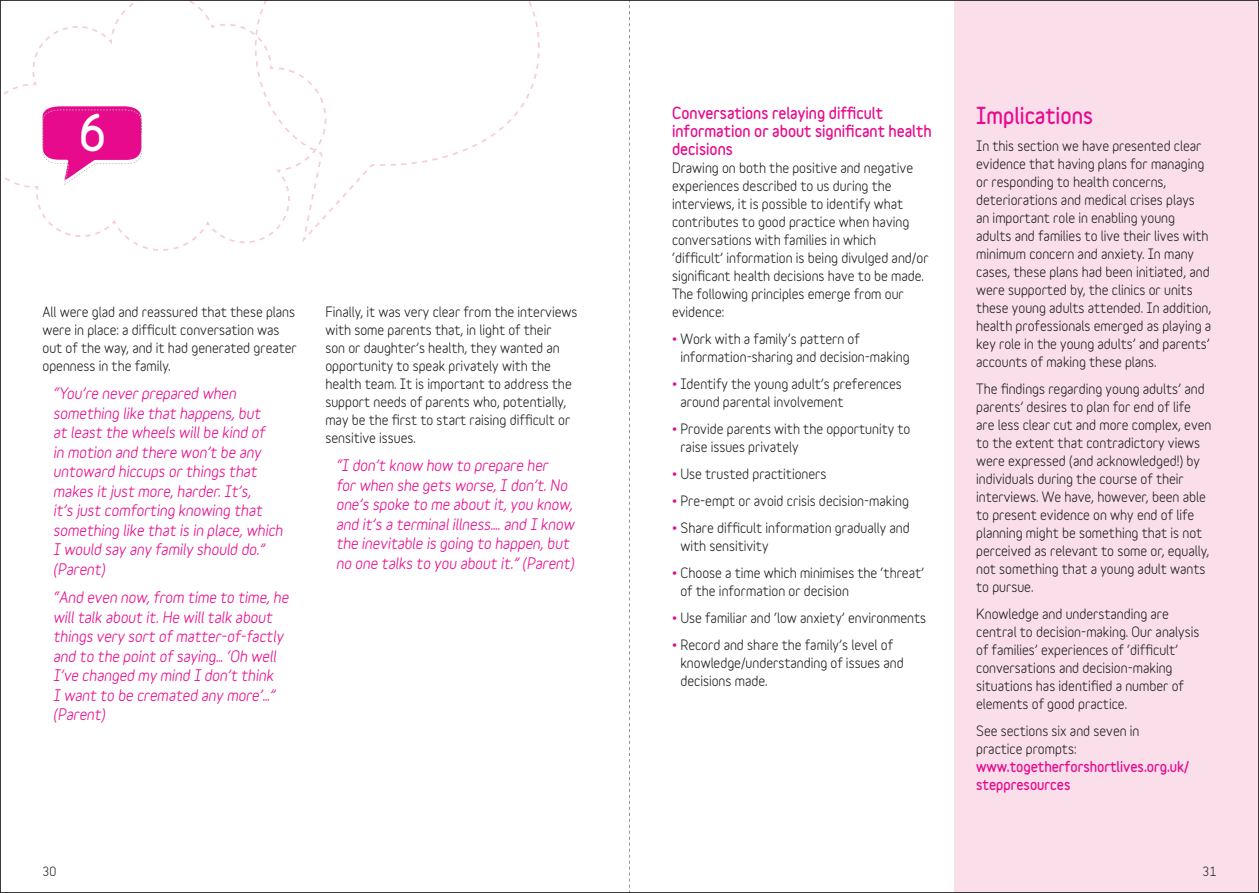
<style>
.page{position:relative;width:1259px;height:893px;background:#fff}
.page>*{position:absolute;margin:0;border:0;box-sizing:border-box;transform-origin:0 0}
.t1{font:900 45px "Variable";color:#fff}
.t2{font:900 21px "Variable";color:#e80a8d}
.t3{font:italic 700 15px/19.5px "Variable";color:#e80a8d}
.t4{font:900 15px/18px "Variable";color:#e80a8d}
.t5{font:700 13.5px/18px "Variable";color:#231f20}
.t6{font:900 13.5px/18px "Variable";color:#e80a8d}
.t7{font:700 12px "Variable";color:#231f20}
.s1{color:#e80a8d}
</style>
<div class="page">
<div style="left:955px;top:0;width:304px;height:893px;background:#fadfeb"></div>
<svg style="left:3px;top:2px;width:537px;height:249px"></svg>
<svg style="left:629px;top:2px;width:1px;height:889px"></svg>
<h1 class="t1" style="left:79px;top:104px;width:29px">6</h1>
<p class="t5" style="left:43px;top:303px;width:256px">All were glad and reassured that these plans were in place: a difficult conversation was out of the way, and it had generated greater openness in the family.</p>
<p class="t3" style="left:53px;top:384px;width:231px">“You’re never prepared when something like that happens, but<br>at least the wheels will be kind of<br>in motion and there won’t be any untoward hiccups or things that makes it just more, harder. It’s,<br>it’s just comforting knowing that something like that is in place, which<br>I would say any family should do.” (Parent)</p>
<p class="t3" style="left:53px;top:588px;width:237px">“And even now, from time to time, he will talk about it. He will talk about things very sort of matter-of-factly and to the point of saying… ‘Oh well<br>I’ve changed my mind I don’t think<br>I want to be cremated any more’…” (Parent)</p>
<p class="t5" style="left:325px;top:303px;width:254px">Finally, it was very clear from the interviews with some parents that, in light of their<br>son or daughter’s health, they wanted an opportunity to speak privately with the health team. It is important to address the support needs of parents who, potentially, may be the first to start raising difficult or sensitive issues.</p>
<p class="t3" style="left:336px;top:456px;width:240px">“I don’t know how to prepare her<br>for when she gets worse, I don’t. No one’s spoke to me about it, you know, and it’s a terminal illness…. and I know the inevitable is going to happen, but no one talks to you about it.” (Parent)</p>
<p class="t4" style="left:672px;top:103px;width:261px">Conversations relaying difficult information or about significant health decisions</p>
<p class="t5" style="left:672px;top:158px;width:258px">Drawing on both the positive and negative experiences described to us during the interviews, it is possible to identify what contributes to good practice when having conversations with families in which ‘difficult’ information is being divulged and/or significant health decisions have to be made.<br>The following principles emerge from our evidence:</p>
<p class="t5" style="left:680px;top:329px;width:231px;text-indent:-8px"><span class="s1">•</span> Work with a family’s pattern of information-sharing and decision-making</p>
<p class="t5" style="left:680px;top:374px;width:223px;text-indent:-8px"><span class="s1">•</span> Identify the young adult’s preferences around parental involvement</p>
<p class="t5" style="left:680px;top:419px;width:232px;text-indent:-8px"><span class="s1">•</span> Provide parents with the opportunity to raise issues privately</p>
<p class="t5" style="left:672px;top:464px;width:156px"><span class="s1">•</span> Use trusted practitioners</p>
<p class="t5" style="left:672px;top:491px;width:238px"><span class="s1">•</span> Pre-empt or avoid crisis decision-making</p>
<p class="t5" style="left:680px;top:518px;width:231px;text-indent:-8px"><span class="s1">•</span> Share difficult information gradually and with sensitivity</p>
<p class="t5" style="left:680px;top:563px;width:245px;text-indent:-8px"><span class="s1">•</span> Choose a time which minimises the ‘threat’ of the information or decision</p>
<p class="t5" style="left:672px;top:608px;width:256px"><span class="s1">•</span> Use familiar and ‘low anxiety’ environments</p>
<p class="t5" style="left:680px;top:635px;width:225px;text-indent:-8px"><span class="s1">•</span> Record and share the family’s level of knowledge/understanding of issues and decisions made.</p>
<h2 class="t2" style="left:976px;top:101px;width:118px">Implications</h2>
<p class="t5" style="left:976px;top:136px;width:237px">In this section we have presented clear evidence that having plans for managing or responding to health concerns, deteriorations and medical crises plays an important role in enabling young adults and families to live their lives with minimum concern and anxiety. In many cases, these plans had been initiated, and were supported by, the clinics or units these young adults attended. In addition, health professionals emerged as playing a key role in the young adults’ and parents’ accounts of making these plans.</p>
<p class="t5" style="left:976px;top:379px;width:237px">The findings regarding young adults’ and parents’ desires to plan for end of life are less clear cut and more complex, even to the extent that contradictory views were expressed (and acknowledged!) by individuals during the course of their interviews. We have, however, been able to present evidence on why end of life planning might be something that is not perceived as relevant to some or, equally, not something that a young adult wants to pursue.</p>
<p class="t5" style="left:976px;top:604px;width:225px">Knowledge and understanding are central to decision-making. Our analysis of families’ experiences of ‘difficult’ conversations and decision-making situations has identified a number of elements of good practice.</p>
<p class="t5" style="left:976px;top:721px;width:165px">See sections six and seven in practice prompts:</p>
<p class="t6" style="left:976px;top:757px;width:214px">www.togetherforshortlives.org.uk/ steppresources</p>
<p class="t7" style="left:43px;top:865px;width:15px">30</p>
<p class="t7" style="left:1202px;top:865px;width:15px">31</p>
</div>
